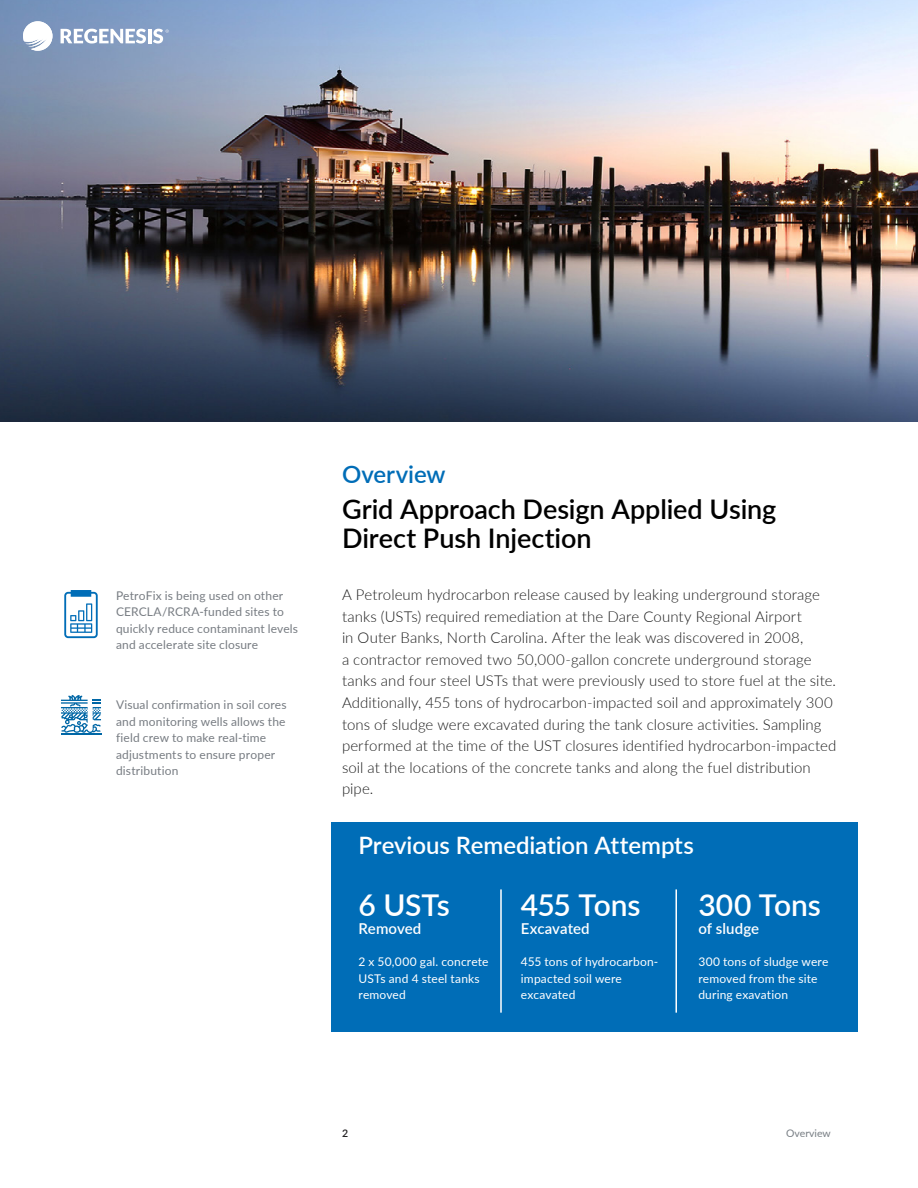
<style>
.page{position:relative;width:918px;height:1188px;background:#fff}
.page>*{position:absolute;margin:0;border:0;box-sizing:border-box;transform-origin:0 0}
.t1{font:600 30px "Lato";letter-spacing:-.005em;color:#fff}
.t2{font:600 27px/29.7px "Lato";letter-spacing:-.005em;color:#000}
.t3{font:600 24px "Lato";letter-spacing:-.005em;color:#fff}
.t4{font:600 24px "Lato";letter-spacing:-.005em;color:#006db7}
.t5{font:300 15px/21.6px "Lato";letter-spacing:.005em;color:#1d1d1d}
.t6{font:600 15px "Lato";letter-spacing:.005em;color:#fff}
.t7{font:12px/16.5px "Lato";letter-spacing:.015em;color:#777c82}
.t8{font:12px/16.5px "Lato";letter-spacing:.015em;color:#fff}
.t9{font:10.5px "Lato";color:#777d83}
.t10{font:600 10.5px "Lato";color:#211f20}
</style>
<div class="page">
<div style="left:331px;top:822px;width:527px;height:210px;background:#006db7"></div>
<img style="left:0;top:0;width:917px;height:421px">
<svg style="left:64px;top:590px;width:34px;height:48px"></svg>
<hr style="left:61px;top:734px;width:40px;height:1px;background:#0067a6">
<svg style="left:61px;top:695px;width:40px;height:38px"></svg>
<svg style="left:61px;top:29px;width:85px;height:15px"></svg>
<hr style="left:148px;top:29px;width:3px;height:14px;background:#fff">
<svg style="left:153px;top:29px;width:16px;height:15px"></svg>
<svg style="left:23px;top:21px;width:29px;height:30px"></svg>
<hr style="left:500px;top:889px;width:2px;height:124px;background:#fff">
<hr style="left:675px;top:889px;width:2px;height:124px;background:#fff">
<p class="t7" style="left:116px;top:587px;width:184px">PetroFix is being used on other<br>CERCLA/RCRA-funded sites to quickly reduce contaminant levels and accelerate site closure</p>
<p class="t7" style="left:116px;top:696px;width:172px">Visual confirmation in soil cores and monitoring wells allows the field crew to make real-time adjustments to ensure proper distribution</p>
<h3 class="t4" style="left:342px;top:457px;width:105px">Overview</h3>
<h2 class="t2" style="left:342px;top:493px;width:436px">Grid Approach Design Applied Using<br>Direct Push Injection</h2>
<p class="t5" style="left:342px;top:583px;width:496px">A Petroleum hydrocarbon release caused by leaking underground storage tanks (USTs) required remediation at the Dare County Regional Airport<br>in Outer Banks, North Carolina. After the leak was discovered in 2008,<br>a contractor removed two 50,000-gallon concrete underground storage tanks and four steel USTs that were previously used to store fuel at the site.<br>Additionally, 455 tons of hydrocarbon-impacted soil and approximately 300 tons of sludge were excavated during the tank closure activities. Sampling performed at the time of the UST closures identified hydrocarbon-impacted soil at the locations of the concrete tanks and along the fuel distribution pipe.</p>
<h3 class="t3" style="left:358px;top:828px;width:337px">Previous Remediation Attempts</h3>
<h1 class="t1" style="left:358px;top:884px;width:93px">6 USTs</h1>
<p class="t6" style="left:358px;top:918px;width:64px">Removed</p>
<p class="t8" style="left:358px;top:953px;width:132px">2 x 50,000 gal. concrete<br>USTs and 4 steel tanks removed</p>
<h1 class="t1" style="left:521px;top:884px;width:121px">455 Tons</h1>
<p class="t6" style="left:521px;top:918px;width:70px">Excavated</p>
<p class="t8" style="left:521px;top:953px;width:139px">455 tons of hydrocarbon&shy;impacted soil were excavated</p>
<h1 class="t1" style="left:698px;top:884px;width:124px">300 Tons</h1>
<p class="t6" style="left:698px;top:918px;width:62px">of sludge</p>
<p class="t8" style="left:698px;top:953px;width:132px">300 tons of sludge were removed from the site during exavation</p>
<p class="t10" style="left:342px;top:1125px;width:8px">2</p>
<p class="t9" style="left:786px;top:1125px;width:46px">Overview</p>
</div>
